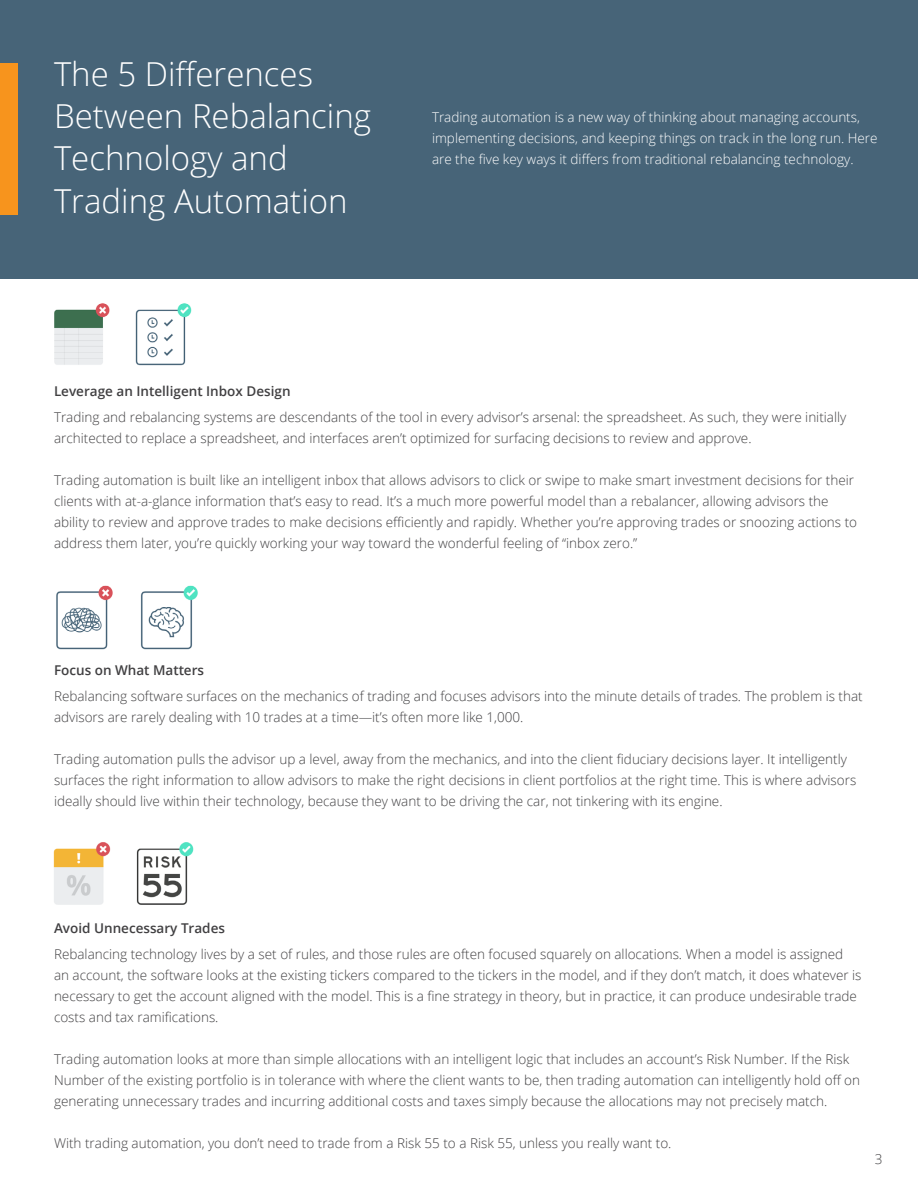
<style>
.page{position:relative;width:918px;height:1188px;background:#fff}
.page>*{position:absolute;margin:0;border:0;box-sizing:border-box;transform-origin:0 0}
.t1{font:300 33px/42px "Open Sans";color:#fff}
.t2{font:300 13.5px/21px "Open Sans";color:#414042}
.t3{font:300 13.5px/21px "Open Sans";color:#fff}
.t4{font:600 13.5px "Open Sans";color:#414042}
</style>
<div class="page">
<div style="left:0;top:0;width:918px;height:279px;background:#476478"></div>
<div style="left:0;top:63px;width:17px;height:152px;background:#f7941d"></div>
<img style="left:54px;top:303px;width:138px;height:63px">
<img style="left:53px;top:842px;width:141px;height:63px">
<img style="left:56px;top:585px;width:142px;height:65px">
<h1 class="t1" style="left:54px;top:53px;width:319px">The 5 Differences<br>Between Rebalancing<br>Technology and<br>Trading Automation</h1>
<p class="t3" style="left:432px;top:106px;width:447px">Trading automation is a new way of thinking about managing accounts, implementing decisions, and keeping things on track in the long run. Here are the five key ways it differs from traditional rebalancing technology.</p>
<p class="t4" style="left:54px;top:382px;width:238px">Leverage an Intelligent Inbox Design</p>
<p class="t2" style="left:54px;top:406px;width:794px">Trading and rebalancing systems are descendants of the tool in every advisor’s arsenal: the spreadsheet. As such, they were initially architected to replace a spreadsheet, and interfaces aren’t optimized for surfacing decisions to review and approve.</p>
<p class="t2" style="left:54px;top:469px;width:805px">Trading automation is built like an intelligent inbox that allows advisors to click or swipe to make smart investment decisions for their clients with at-a-glance information that’s easy to read. It’s a much more powerful model than a rebalancer, allowing advisors the ability to review and approve trades to make decisions efficiently and rapidly. Whether you’re approving trades or snoozing actions to address them later, you’re quickly working your way toward the wonderful feeling of “inbox zero.”</p>
<p class="t4" style="left:54px;top:661px;width:152px">Focus on What Matters</p>
<p class="t2" style="left:54px;top:685px;width:810px">Rebalancing software surfaces on the mechanics of trading and focuses advisors into the minute details of trades. The problem is that advisors are rarely dealing with 10 trades at a time—it’s often more like 1,000.</p>
<p class="t2" style="left:54px;top:748px;width:804px">Trading automation pulls the advisor up a level, away from the mechanics, and into the client fiduciary decisions layer. It intelligently surfaces the right information to allow advisors to make the right decisions in client portfolios at the right time. This is where advisors ideally should live within their technology, because they want to be driving the car, not tinkering with its engine.</p>
<p class="t4" style="left:54px;top:919px;width:173px">Avoid Unnecessary Trades</p>
<p class="t2" style="left:54px;top:943px;width:809px">Rebalancing technology lives by a set of rules, and those rules are often focused squarely on allocations. When a model is assigned an account, the software looks at the existing tickers compared to the tickers in the model, and if they don’t match, it does whatever is necessary to get the account aligned with the model. This is a fine strategy in theory, but in practice, it can produce undesirable trade costs and tax ramifications.</p>
<p class="t2" style="left:54px;top:1048px;width:808px">Trading automation looks at more than simple allocations with an intelligent logic that includes an account’s Risk Number. If the Risk<br>Number of the existing portfolio is in tolerance with where the client wants to be, then trading automation can intelligently hold off on generating unnecessary trades and incurring additional costs and taxes simply because the allocations may not precisely match.</p>
<p class="t2" style="left:54px;top:1132px;width:619px">With trading automation, you don’t need to trade from a Risk 55 to a Risk 55, unless you really want to.</p>
<p class="t2" style="left:875px;top:1148px;width:9px">3</p>
</div>
